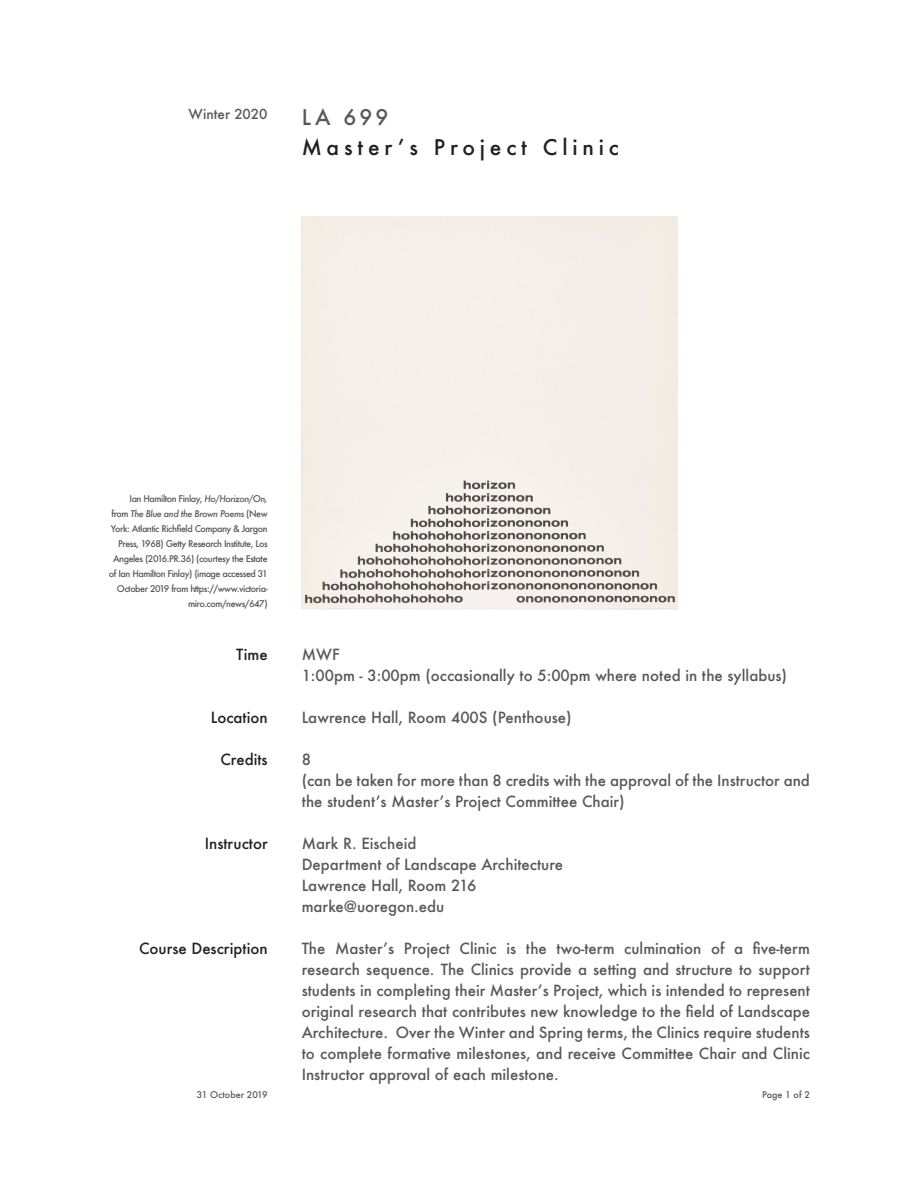
<style>
.page{position:relative;width:918px;height:1188px;background:#fff}
.page>*{position:absolute;margin:0;border:0;box-sizing:border-box;transform-origin:0 0}
.t1{font:500 21px "Futura";letter-spacing:.23em;color:#231f20}
.t2{font:500 21px "Futura";color:#57585a}
.t3{font:500 15px/21px "Futura";color:#57585a}
.t4{font:500 15px "Futura";color:#231f20}
.t5{font:500 13.5px "Futura";color:#57585a}
.t6{font:500 9px/15px "Futura";letter-spacing:-.05em;color:#57585a;text-align:right}
.t7{font:500 9px "Futura";color:#57585a}
.s1{font-style:italic}
</style>
<div class="page">
<img style="left:302px;top:216px;width:376px;height:393px">
<p class="t5" style="left:189px;top:105px;width:81px">Winter 2020</p>
<h1 class="t2" style="left:302px;top:103px;width:88px">LA 699</h1>
<h1 class="t1" style="left:302px;top:133px;width:319px">Master’s Project Clinic</h1>
<p class="t6" style="left:109px;top:491px;width:160px">Ian Hamilton Finlay, <span class="s1">Ho/Horizon/On,<br></span>from <span class="s1">The Blue and the Brown Poems</span> (New York: Atlantic Richfield Company &amp; Jargon Press, 1968) Getty Research Institute, Los Angeles (2016.PR.36) (courtesy the Estate of Ian Hamilton Finlay) (image accessed 31<br>October 2019 from https://www.victoria&shy;miro.com/news/647)</p>
<p class="t4" style="left:236px;top:645px;width:33px">Time</p>
<p class="t4" style="left:211px;top:708px;width:58px">Location</p>
<p class="t4" style="left:220px;top:750px;width:49px">Credits</p>
<p class="t4" style="left:205px;top:834px;width:64px">Instructor</p>
<p class="t4" style="left:139px;top:939px;width:130px">Course Description</p>
<p class="t3" style="left:302px;top:644px;width:39px">MWF</p>
<p class="t3" style="left:302px;top:665px;width:487px">1:00pm - 3:00pm (occasionally to 5:00pm where noted in the syllabus)</p>
<p class="t3" style="left:302px;top:707px;width:272px">Lawrence Hall, Room 400S (Penthouse)</p>
<p class="t3" style="left:302px;top:749px;width:11px">8</p>
<p class="t3" style="left:302px;top:770px;width:510px">(can be taken for more than 8 credits with the approval of the Instructor and the student’s Master’s Project Committee Chair)</p>
<p class="t3" style="left:302px;top:833px;width:116px">Mark R. Eischeid</p>
<p class="t3" style="left:302px;top:854px;width:263px">Department of Landscape Architecture</p>
<p class="t3" style="left:302px;top:875px;width:176px">Lawrence Hall, Room 216</p>
<p class="t3" style="left:302px;top:896px;width:144px">marke@uoregon.edu</p>
<p class="t3" style="left:302px;top:938px;width:510px;text-align:justify">The Master’s Project Clinic is the two-term culmination of a five-term research sequence. The Clinics provide a setting and structure to support students in completing their Master’s Project, which is intended to represent original research that contributes new knowledge to the field of Landscape Architecture. Over the Winter and Spring terms, the Clinics require students to complete formative milestones, and receive Committee Chair and Clinic Instructor approval of each milestone.</p>
<p class="t7" style="left:197px;top:1089px;width:72px">31 October 2019</p>
<p class="t6" style="left:762px;top:1087px;width:49px">Page 1 of 2</p>
</div>
